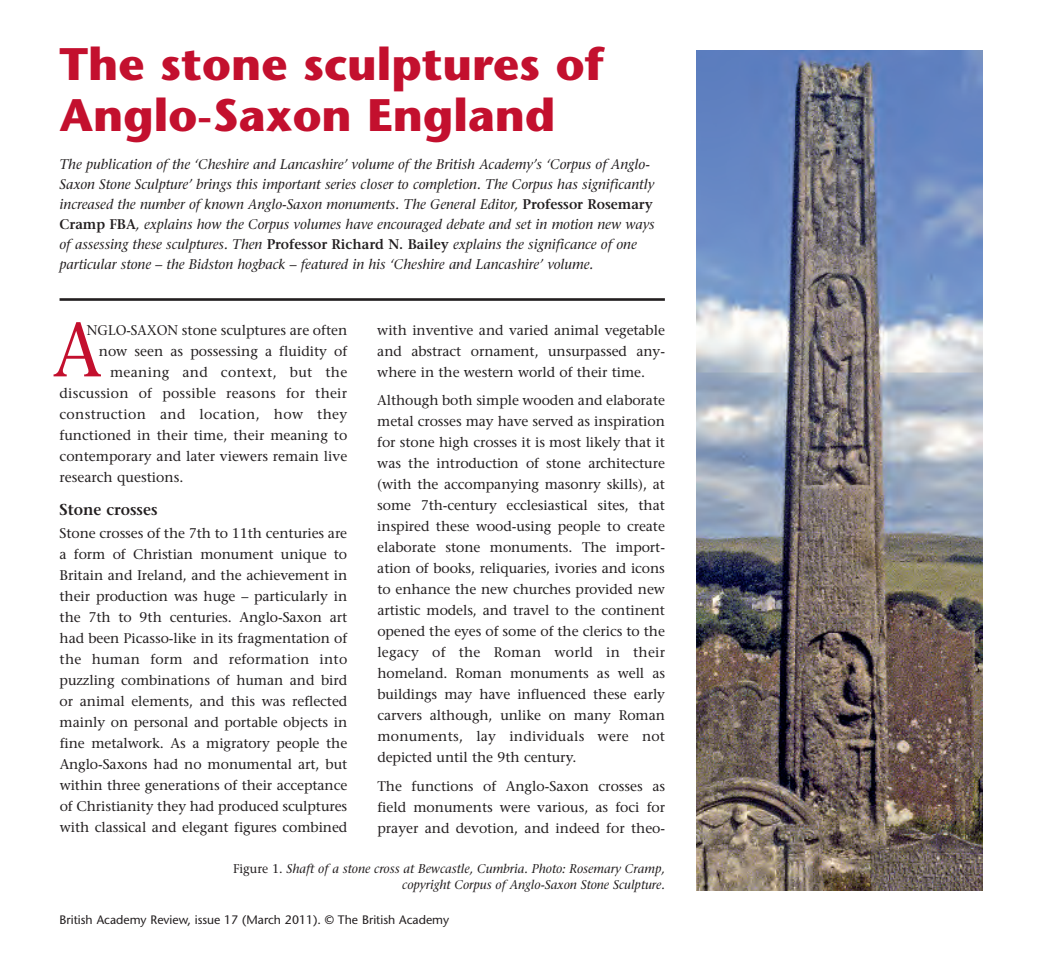
<style>
.page{position:relative;width:1042px;height:980px;background:#fff}
.page>*{position:absolute;margin:0;border:0;box-sizing:border-box;transform-origin:0 0}
.t1{font:76.12px "Stone Serif";color:#c3102e;scale:.95 1}
.t2{font:700 45.5px/50.8px "Stone Sans";color:#c3102e}
.t3{font:600 15.75px "Stone Serif";color:#231f20}
.t4{font:14px/21px "Stone Serif";color:#231f20;text-align:justify}
.t5{font:italic 14px/20.1px "Stone Serif";color:#231f20}
.t6{font:14px "Stone Serif";color:#231f20;scale:.95 1}
.t7{font:14px "Stone Serif";letter-spacing:.02em;color:#231f20}
.t8{font:14px "Stone Serif";letter-spacing:.025em;color:#231f20}
.t9{font:italic 12.6px/15.8px "Stone Serif";color:#231f20;text-align:right}
.t10{font:12.25px "Stone Sans";color:#231f20}
.s1{font-weight:600;font-style:normal}
.s2{font-style:normal}
</style>
<div class="page">
<img style="left:696px;top:51px;width:286px;height:839px">
<hr style="left:60px;top:298px;width:605px;height:3px;background:#231f20">
<h2 class="t2" style="left:60px;top:44px;width:546px">The stone sculptures of<br>Anglo-Saxon England</h2>
<p class="t5" style="left:60px;top:155px;width:597px">The publication of the ‘Cheshire and Lancashire’ volume of the British Academy’s ‘Corpus of Anglo-Saxon Stone Sculpture’ brings this important series closer to completion. The Corpus has significantly increased the number of known Anglo-Saxon monuments. The General Editor, <span class="s1">Professor Rosemary Cramp FBA</span>, explains how the Corpus volumes have encouraged debate and set in motion new ways of assessing these sculptures. Then <span class="s1">Professor Richard N. Bailey</span> explains the significance of one particular stone – the Bidston hogback – featured in his ‘Cheshire and Lancashire’ volume.</p>
<h1 class="t1" style="left:53px;top:320px;width:54px">A</h1>
<p class="t6" style="left:87px;top:324px;width:276px">NGLO-SAXON stone sculptures are often</p>
<p class="t4" style="left:99px;top:341px;width:250px">now seen as possessing a fluidity of</p>
<p class="t8" style="left:110px;top:366px;width:239px">meaning and context, but the</p>
<p class="t4" style="left:60px;top:383px;width:289px">discussion of possible reasons for their</p>
<p class="t7" style="left:60px;top:408px;width:289px">construction and location, how they</p>
<p class="t4" style="left:60px;top:425px;width:289px">functioned in their time, their meaning to</p>
<p class="t4" style="left:60px;top:446px;width:289px">contemporary and later viewers remain live</p>
<p class="t4" style="left:60px;top:467px;width:125px">research questions.</p>
<p class="t3" style="left:60px;top:503px;width:99px">Stone crosses</p>
<p class="t4" style="left:60px;top:524px;width:289px">Stone crosses of the 7th to 11th centuries are a form of Christian monument unique to Britain and Ireland, and the achievement in their production was huge – particularly in the 7th to 9th centuries. Anglo-Saxon art had been Picasso-like in its fragmentation of the human form and reformation into puzzling combinations of human and bird or animal elements, and this was reflected mainly on personal and portable objects in fine metalwork. As a migratory people the Anglo-Saxons had no monumental art, but within three generations of their acceptance of Christianity they had produced sculptures with classical and elegant figures combined</p>
<p class="t4" style="left:377px;top:320px;width:289px">with inventive and varied animal vegetable and abstract ornament, unsurpassed any&shy;where in the western world of their time.</p>
<p class="t4" style="left:377px;top:391px;width:289px">Although both simple wooden and elaborate metal crosses may have served as inspiration for stone high crosses it is most likely that it was the introduction of stone architecture (with the accompanying masonry skills), at some 7th-century ecclesiastical sites, that inspired these wood-using people to create elaborate stone monuments. The import&shy;ation of books, reliquaries, ivories and icons to enhance the new churches provided new artistic models, and travel to the continent opened the eyes of some of the clerics to the legacy of the Roman world in their homeland. Roman monuments as well as buildings may have influenced these early carvers although, unlike on many Roman monuments, lay individuals were not depicted until the 9th century.</p>
<p class="t4" style="left:377px;top:776px;width:289px">The functions of Anglo-Saxon crosses as field monuments were various, as foci for prayer and devotion, and indeed for theo-</p>
<p class="t9" style="left:233px;top:862px;width:433px"><span class="s2">Figure 1.</span> Shaft of a stone cross at Bewcastle, Cumbria. Photo: Rosemary Cramp, copyright Corpus of Anglo-Saxon Stone Sculpture.</p>
<p class="t10" style="left:60px;top:915px;width:391px">British Academy Review, issue 17 (March 2011). © The British Academy</p>
</div>
